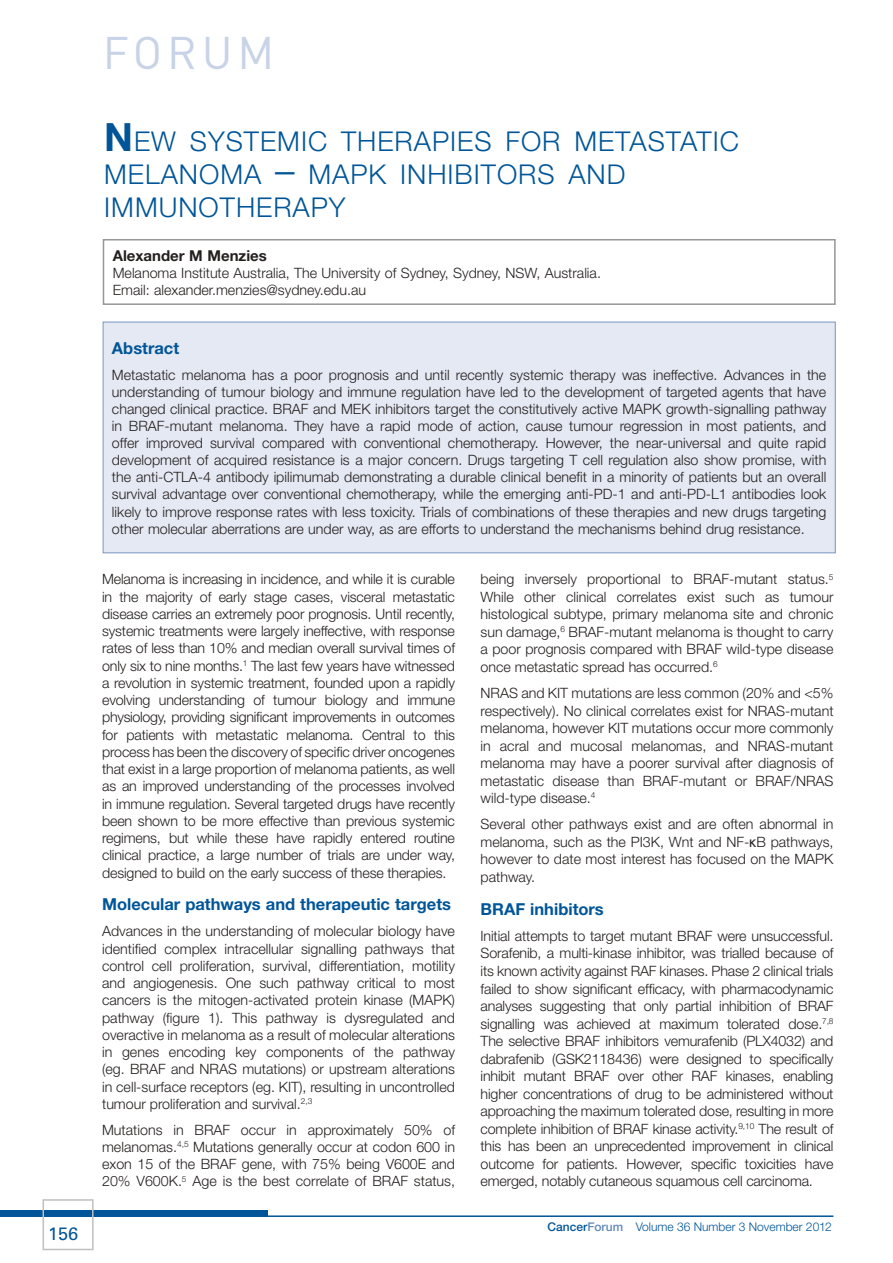
<style>
.page{position:relative;width:893px;height:1263px;background:#fff}
.page>*{position:absolute;margin:0;border:0;box-sizing:border-box;transform-origin:0 0}
.t1{font:45.15px "DIN";letter-spacing:.11em;color:#c8d3e7}
.t2{font:300 27.3px/33px "Helvetica Neue";letter-spacing:.035em;color:#005598}
.t3{font:18px "Univers";color:#005598}
.t4{font:700 16.5px "Helvetica Neue";color:#005598}
.t5{font:700 15px "Helvetica Neue";color:#241f1f}
.t6{font:300 14.25px/17.2px "Helvetica Neue";color:#241f1f;text-align:justify}
.t7{font:300 12px "Helvetica Neue";color:#005598}
.s1{font-weight:700;font-size:39px}
.s2{font-size:39px}
.s3{font-family:"Arial";font-weight:400}
.s4{font-weight:500}
.s5{font-weight:500;color:#6188ba}
</style>
<div class="page">
<hr style="left:0;top:1215px;width:833px;height:2px;background:#005598">
<div style="left:0;top:1210px;width:268px;height:6px;background:#005598"></div>
<div style="left:43px;top:1199px;width:51px;height:51px;border:2px solid #c0bfc1"></div>
<div style="left:103px;top:239px;width:733px;height:66px;border:2px solid #969698"></div>
<div style="left:103px;top:322px;width:732px;height:231px;background:#e5e9f3"></div>
<div style="left:103px;top:322px;width:733px;height:231px;border:1px solid #7997c5"></div>
<p class="t3" style="left:48px;top:1223px;width:31px">156</p>
<h1 class="t1" style="left:103px;top:27px;width:173px">FORUM</h1>
<h2 class="t2" style="left:104px;top:124px;width:636px"><span class="s1">N</span>EW SYSTEMIC THERAPIES FOR METASTATIC<br>MELANOMA <span class="s2">–</span> MAPK INHIBITORS AND<br>IMMUNOTHERAPY</h2>
<p class="t5" style="left:113px;top:246px;width:156px">Alexander M Menzies</p>
<p class="t6" style="left:113px;top:264px;width:490px">Melanoma Institute Australia, The University of Sydney, Sydney, NSW, Australia.<br>Email: alexander.menzies@sydney.edu.au</p>
<p class="t4" style="left:112px;top:338px;width:69px">Abstract</p>
<p class="t6" style="left:112px;top:366px;width:716px">Metastatic melanoma has a poor prognosis and until recently systemic therapy was ineffective. Advances in the understanding of tumour biology and immune regulation have led to the development of targeted agents that have changed clinical practice. BRAF and MEK inhibitors target the constitutively active MAPK growth-signalling pathway in BRAF-mutant melanoma. They have a rapid mode of action, cause tumour regression in most patients, and offer improved survival compared with conventional chemotherapy. However, the near-universal and quite rapid development of acquired resistance is a major concern. Drugs targeting T cell regulation also show promise, with the anti-CTLA-4 antibody ipilimumab demonstrating a durable clinical benefit in a minority of patients but an overall survival advantage over conventional chemotherapy, while the emerging anti-PD-1 and anti-PD-L1 antibodies look likely to improve response rates with less toxicity. Trials of combinations of these therapies and new drugs targeting other molecular aberrations are under way, as are efforts to understand the mechanisms behind drug resistance.</p>
<p class="t6" style="left:102px;top:570px;width:354px">Melanoma is increasing in incidence, and while it is curable in the majority of early stage cases, visceral metastatic disease carries an extremely poor prognosis. Until recently, systemic treatments were largely ineffective, with response rates of less than 10% and median overall survival times of only six to nine months.<sup>1</sup> The last few years have witnessed a revolution in systemic treatment, founded upon a rapidly evolving understanding of tumour biology and immune physiology, providing significant improvements in outcomes for patients with metastatic melanoma. Central to this process has been the discovery of specific driver oncogenes that exist in a large proportion of melanoma patients, as well as an improved understanding of the processes involved in immune regulation. Several targeted drugs have recently been shown to be more effective than previous systemic regimens, but while these have rapidly entered routine clinical practice, a large number of trials are under way, designed to build on the early success of these therapies.</p>
<p class="t4" style="left:102px;top:894px;width:350px">Molecular pathways and therapeutic targets</p>
<p class="t6" style="left:102px;top:922px;width:354px">Advances in the understanding of molecular biology have identified complex intracellular signalling pathways that control cell proliferation, survival, differentiation, motility and angiogenesis. One such pathway critical to most cancers is the mitogen-activated protein kinase (MAPK) pathway (figure 1). This pathway is dysregulated and overactive in melanoma as a result of molecular alterations in genes encoding key components of the pathway (eg. BRAF and NRAS mutations) or upstream alterations in cell-surface receptors (eg. KIT), resulting in uncontrolled tumour proliferation and survival.<sup>2,3</sup></p>
<p class="t6" style="left:102px;top:1121px;width:354px">Mutations in BRAF occur in approximately 50% of melanomas.<sup>4,5</sup> Mutations generally occur at codon 600 in exon 15 of the BRAF gene, with 75% being V600E and 20% V600K.<sup>5</sup> Age is the best correlate of BRAF status,</p>
<p class="t6" style="left:481px;top:570px;width:354px">being inversely proportional to BRAF-mutant status.<sup>5<br></sup>While other clinical correlates exist such as tumour histological subtype, primary melanoma site and chronic sun damage,<sup>6</sup> BRAF-mutant melanoma is thought to carry a poor prognosis compared with BRAF wild-type disease once metastatic spread has occurred.<sup>6</sup></p>
<p class="t6" style="left:481px;top:684px;width:354px">NRAS and KIT mutations are less common (20% and &lt;5% respectively). No clinical correlates exist for NRAS-mutant melanoma, however KIT mutations occur more commonly in acral and mucosal melanomas, and NRAS-mutant melanoma may have a poorer survival after diagnosis of metastatic disease than BRAF-mutant or BRAF/NRAS wild-type disease.<sup>4</sup></p>
<p class="t6" style="left:481px;top:815px;width:354px">Several other pathways exist and are often abnormal in melanoma, such as the PI3K, Wnt and NF-<span class="s3">κ</span>B pathways, however to date most interest has focused on the MAPK pathway.</p>
<p class="t4" style="left:481px;top:899px;width:125px">BRAF inhibitors</p>
<p class="t6" style="left:481px;top:927px;width:354px">Initial attempts to target mutant BRAF were unsuccessful.<br>Sorafenib, a multi-kinase inhibitor, was trialled because of its known activity against RAF kinases. Phase 2 clinical trials failed to show significant efficacy, with pharmacodynamic analyses suggesting that only partial inhibition of BRAF signalling was achieved at maximum tolerated dose.<sup>7,8<br></sup>The selective BRAF inhibitors vemurafenib (PLX4032) and dabrafenib (GSK2118436) were designed to specifically inhibit mutant BRAF over other RAF kinases, enabling higher concentrations of drug to be administered without approaching the maximum tolerated dose, resulting in more complete inhibition of BRAF kinase activity.<sup>9,10</sup> The result of this has been an unprecedented improvement in clinical outcome for patients. However, specific toxicities have emerged, notably cutaneous squamous cell carcinoma.</p>
<p class="t7" style="left:548px;top:1220px;width:286px"><span class="s4">Cancer</span><span class="s5">Forum</span> Volume 36 Number 3 November 2012</p>
</div>
